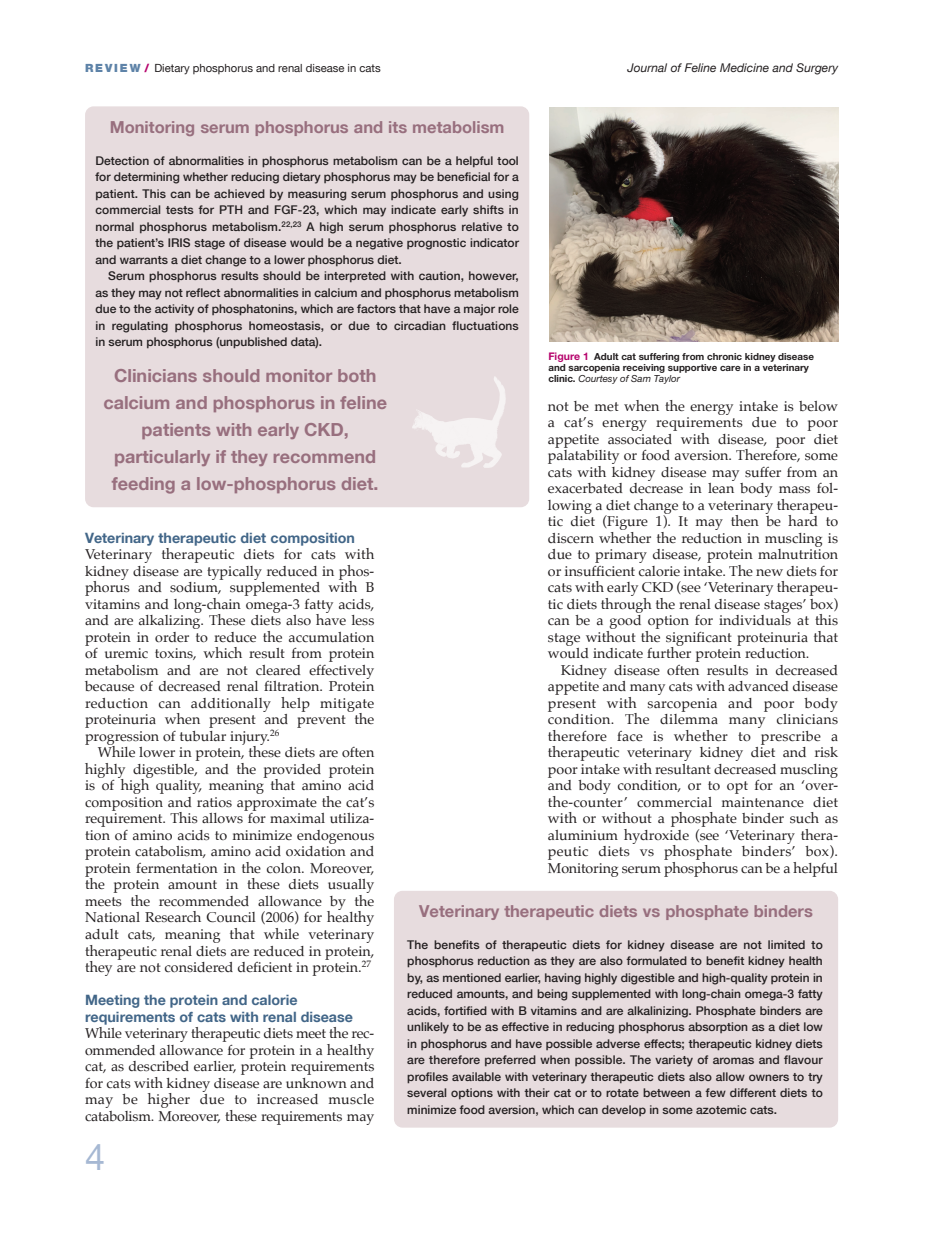
<style>
.page{position:relative;width:936px;height:1234px;background:#fff}
.page>*{position:absolute;margin:0;border:0;box-sizing:border-box;transform-origin:0 0}
.t1{font:36px "Helvetica Neue CE";color:#a6b8d3}
.t2{font:700 18px/27px "Helvetica Neue CE";color:#986f7e;text-align:center}
.t3{font:700 16.5px "Helvetica Neue CE";color:#986f7e}
.t4{font:14.25px/16.5px "Palatino";color:#231f20;text-align:justify}
.t5{font:700 14.25px/16.5px "Helvetica Neue CE";color:#426688}
.t6{font:500 12px/16.5px "Helvetica Neue CE";color:#231f20;text-align:justify}
.t7{font:italic 12px "Helvetica Neue CE";color:#231f20}
.t8{font:11.25px "Helvetica Neue CE";color:#231f20}
.t9{font:700 9.75px/11.2px "Helvetica Neue LT Pro";color:#231f20}
.s1{font-weight:900;color:#5e83a8}
.s2{font-weight:900;color:#b6036c}
.s3{font-size:10.5px;color:#b6036c}
.s4{font-weight:400;font-style:italic}
</style>
<div class="page">
<img style="left:549px;top:108px;width:289px;height:233px">
<div style="left:85px;top:106px;width:444px;height:401px;background:#e7dcde;border-radius:9px"></div>
<div style="left:394px;top:890px;width:444px;height:237px;background:#e7dcde;border-radius:9px"></div>
<img style="left:412px;top:376px;width:94px;height:92px">
<p class="t8" style="left:85px;top:63px;width:297px"><span class="s1">R E V I E W</span> <span class="s2">/</span> Dietary phosphorus and renal disease in cats</p>
<p class="t7" style="left:627px;top:63px;width:212px">Journal of Feline Medicine and Surgery</p>
<p class="t3" style="left:110px;top:120px;width:396px">Monitoring serum phosphorus and its metabolism</p>
<p class="t6" style="left:95px;top:153px;width:425px">Detection of abnormalities in phosphorus metabolism can be a helpful tool for determining whether reducing dietary phosphorus may be beneficial for a patient. This can be achieved by measuring serum phosphorus and using commercial tests for PTH and FGF-23, which may indicate early shifts in normal phosphorus metabolism.<sup>22,23</sup> A high serum phosphorus relative to the patient’s IRIS stage of disease would be a negative prognostic indicator and warrants a diet change to a lower phosphorus diet.</p>
<p class="t6" style="left:95px;top:269px;width:425px;text-indent:13px">Serum phosphorus results should be interpreted with caution, however, as they may not reflect abnormalities in calcium and phosphorus metabolism due to the activity of phosphatonins, which are factors that have a major role in regulating phosphorus homeostasis, or due to circadian fluctuations in serum phosphorus (unpublished data).</p>
<p class="t2" style="left:103px;top:364px;width:285px">Clinicians should monitor both calcium and phosphorus in feline patients with early CKD, particularly if they recommend feeding a low-phosphorus diet.</p>
<p class="t9" style="left:548px;top:351px;width:267px"><span class="s3">Figure 1</span> Adult cat suffering from chronic kidney disease and sarcopenia receiving supportive care in a veterinary clinic. <span class="s4">Courtesy of Sam Taylor</span></p>
<p class="t4" style="left:548px;top:398px;width:291px">not be met when the energy intake is below a cat’s energy requirements due to poor appetite associated with disease, poor diet palatability or food aversion. Therefore, some cats with kidney disease may suffer from an exacerbated decrease in lean body mass fol&shy;lowing a diet change to a veterinary therapeu&shy;tic diet (Figure 1). it may then be hard to discern whether the reduction in muscling is due to primary disease, protein malnutrition or insufficient calorie intake. The new diets for cats with early CKd (see ‘Veterinary therapeu&shy;tic diets through the renal disease stages’ box) can be a good option for individuals at this stage without the significant proteinuria that would indicate further protein reduction.</p>
<p class="t4" style="left:548px;top:662px;width:292px;text-indent:13px">Kidney disease often results in decreased appetite and many cats with advanced disease present with sarcopenia and poor body condition. The dilemma many clinicians therefore face is whether to prescribe a therapeutic veterinary kidney diet and risk poor intake with resultant decreased muscling and body condition, or to opt for an ‘over&shy;the-counter’ commercial maintenance diet with or without a phosphate binder such as aluminium hydroxide (see ‘Veterinary thera&shy;peutic diets vs phosphate binders’ box).<br>Monitoring serum phosphorus can be a helpful</p>
<p class="t5" style="left:85px;top:530px;width:271px">Veterinary therapeutic diet composition</p>
<p class="t4" style="left:85px;top:547px;width:291px">Veterinary therapeutic diets for cats with kidney disease are typically reduced in phos&shy;phorus and sodium, supplemented with B vitamins and long-chain omega-3 fatty acids, and are alkalizing. These diets also have less protein in order to reduce the accumulation of uremic toxins, which result from protein metabolism and are not cleared effectively because of decreased renal filtration. Protein reduction can additionally help mitigate proteinuria when present and prevent the progression of tubular injury.<sup>26</sup></p>
<p class="t4" style="left:85px;top:745px;width:291px;text-indent:13px">While lower in protein, these diets are often highly digestible, and the provided protein is of high quality, meaning that amino acid composition and ratios approximate the cat’s requirement. This allows for maximal utiliza&shy;tion of amino acids to minimize endogenous protein catabolism, amino acid oxidation and protein fermentation in the colon. Moreover, the protein amount in these diets usually meets the recommended allowance by the National Research Council (2006) for healthy adult cats, meaning that while veterinary therapeutic renal diets are reduced in protein, they are not considered deficient in protein.<sup>27</sup></p>
<p class="t5" style="left:85px;top:992px;width:269px">Meeting the protein and calorie requirements of cats with renal disease</p>
<p class="t4" style="left:85px;top:1025px;width:291px">While veterinary therapeutic diets meet the rec&shy;ommended allowance for protein in a healthy cat, as described earlier, protein requirements for cats with kidney disease are unknown and may be higher due to increased muscle catabolism. Moreover, these requirements may</p>
<p class="t3" style="left:419px;top:904px;width:395px">Veterinary therapeutic diets vs phosphate binders</p>
<p class="t6" style="left:407px;top:936px;width:417px">The benefits of therapeutic diets for kidney disease are not limited to phosphorus reduction as they are also formulated to benefit kidney health by, as mentioned earlier, having highly digestible and high-quality protein in reduced amounts, and being supplemented with long-chain omega-3 fatty acids, fortified with B vitamins and are alkalinizing. Phosphate binders are unlikely to be as effective in reducing phosphorus absorption as a diet low in phosphorus and have possible adverse effects; therapeutic kidney diets are therefore preferred when possible. The variety of aromas and flavour profiles available with veterinary therapeutic diets also allow owners to try several options with their cat or to rotate between a few different diets to minimize food aversion, which can develop in some azotemic cats.</p>
<h1 class="t1" style="left:85px;top:1142px;width:22px">4</h1>
</div>
